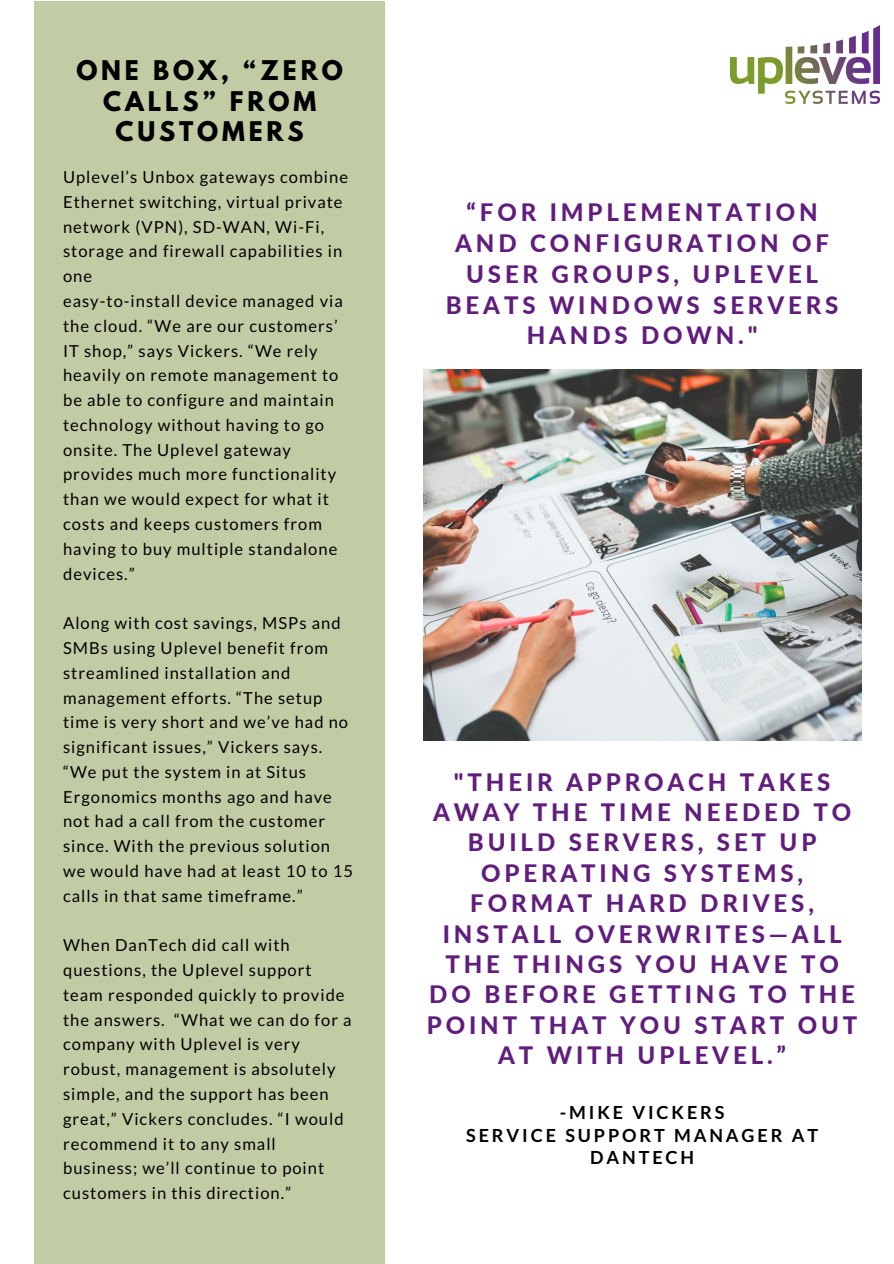
<style>
.page{position:relative;width:894px;height:1264px;background:#fff}
.page>*{position:absolute;margin:0;border:0;box-sizing:border-box;transform-origin:0 0}
.t1{font:800 24px/30.5px "Lato";letter-spacing:.16em;color:#611d7d;text-align:center}
.t2{font:700 24px/30.8px "League Spartan";letter-spacing:.16em;color:#000;text-align:center}
.t3{font:700 18px/22.6px "Lato";letter-spacing:.16em;color:#000;text-align:center}
.t4{font:16.5px/24.8px "Lato";letter-spacing:.06em;color:#000}
</style>
<div class="page">
<div style="left:35px;top:1px;width:350px;height:1262px;background:#c2cca4"></div>
<img style="left:730px;top:26px;width:148px;height:78px">
<img style="left:423px;top:369px;width:438px;height:371px">
<h1 class="t2" style="left:76px;top:58px;width:268px">ONE BOX, “ZERO<br>CALLS” FROM<br>CUSTOMERS</h1>
<p class="t4" style="left:63px;top:164px;width:286px">Uplevel’s Unbox gateways combine<br>Ethernet switching, virtual private network (VPN), SD-WAN, Wi-Fi, storage and firewall capabilities in one<br>easy-to-install device managed via the cloud. “We are our customers’<br>IT shop,” says Vickers. “We rely heavily on remote management to be able to configure and maintain technology without having to go onsite. The Uplevel gateway provides much more functionality than we would expect for what it costs and keeps customers from having to buy multiple standalone devices.”</p>
<p class="t4" style="left:63px;top:610px;width:291px">Along with cost savings, MSPs and<br>SMBs using Uplevel benefit from streamlined installation and management efforts. “The setup time is very short and we’ve had no significant issues,” Vickers says. “We put the system in at Situs<br>Ergonomics months ago and have not had a call from the customer since. With the previous solution we would have had at least 10 to 15 calls in that same timeframe.”</p>
<p class="t4" style="left:63px;top:932px;width:290px">When DanTech did call with questions, the Uplevel support team responded quickly to provide the answers. “What we can do for a company with Uplevel is very robust, management is absolutely simple, and the support has been great,” Vickers concludes. “I would recommend it to any small business; we’ll continue to point customers in this direction.”</p>
<h1 class="t1" style="left:445px;top:197px;width:394px">“FOR IMPLEMENTATION<br>AND CONFIGURATION OF<br>USER GROUPS, UPLEVEL<br>BEATS WINDOWS SERVERS<br>HANDS DOWN."</h1>
<h1 class="t1" style="left:426px;top:766px;width:432px">"THEIR APPROACH TAKES<br>AWAY THE TIME NEEDED TO<br>BUILD SERVERS, SET UP<br>OPERATING SYSTEMS,<br>FORMAT HARD DRIVES,<br>INSTALL OVERWRITES—ALL<br>THE THINGS YOU HAVE TO<br>DO BEFORE GETTING TO THE<br>POINT THAT YOU START OUT<br>AT WITH UPLEVEL.”</h1>
<p class="t3" style="left:466px;top:1100px;width:353px">-MIKE VICKERS<br>SERVICE SUPPORT MANAGER AT<br>DANTECH</p>
</div>
